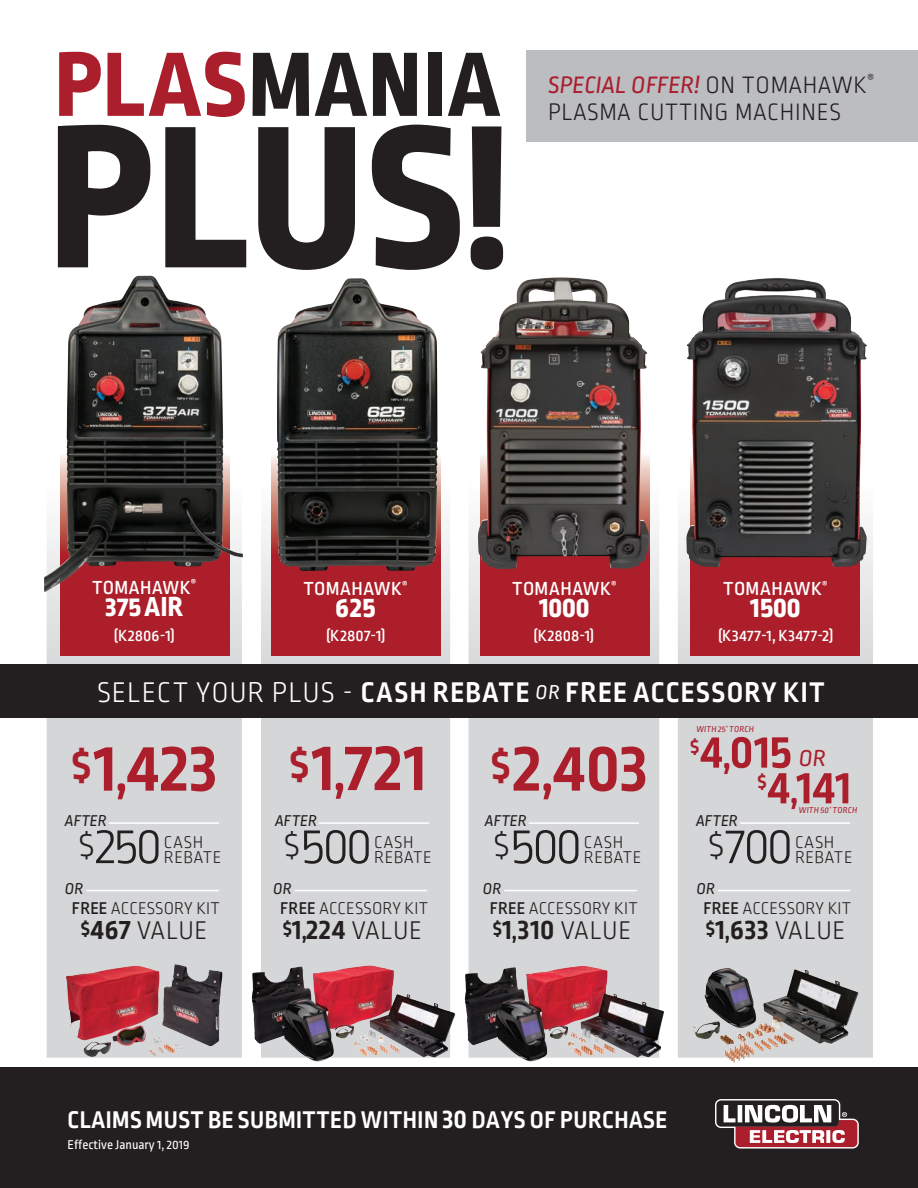
<style>
.page{position:relative;width:918px;height:1188px;background:#fff}
.page>*{position:absolute;margin:0;border:0;box-sizing:border-box;transform-origin:0 0}
.t1{font:800 214.05px "Ropa Sans Pro";color:#231f20}
.t2{font:800 96.3px "Ropa Sans Pro";letter-spacing:.02em;color:#231f20}
.t3{font:700 72px "Ropa Sans Pro";letter-spacing:.015em;color:#ab1e2c}
.t4{font:300 54px "Ropa Sans Pro";letter-spacing:-.05em;color:#231f20}
.t5{font:700 50.25px "Ropa Sans Pro";letter-spacing:.015em;color:#ab1e2c}
.t6{font:700 30px "Ropa Sans Pro";letter-spacing:.045em;color:#fff}
.t7{font:800 30px "Ropa Sans Pro";letter-spacing:-.005em;color:#fff}
.t8{font:800 28.95px "Ropa Sans Pro";letter-spacing:.02em;color:#fff}
.t9{font:300 27px "Ropa Sans Pro";letter-spacing:.02em;color:#231f20}
.t10{font:700 25.5px "Ropa Sans Pro";letter-spacing:.02em;color:#fff}
.t11{font:300 25.05px/26.7px "Ropa Sans Pro";letter-spacing:.03em;color:#231f20}
.t12{font:italic 24.15px "Ropa Sans Pro";color:#ab1e2c}
.t13{font:700 21px "Ropa Sans Pro";color:#ab1e2c}
.t14{font:500 19.95px "Ropa Sans Pro";letter-spacing:.03em;color:#fff}
.t15{font:300 18px "Ropa Sans Pro";letter-spacing:.02em;color:#231f20}
.t16{font:300 18px/15px "Ropa Sans Pro";letter-spacing:.04em;color:#231f20}
.t17{font:500 16.95px "Ropa Sans Pro";letter-spacing:.025em;color:#fff}
.t18{font:500 16.95px "Ropa Sans Pro";letter-spacing:.05em;color:#fff}
.t19{font:italic 16.5px "Ropa Sans Pro";color:#231f20}
.t20{font:13.5px "Ropa Sans Pro";color:#fff}
.t21{font:italic 9px "Ropa Sans Pro";letter-spacing:.015em;color:#ab1e2c}
.s1{color:#ab1e2c}
.s2{font-size:202.65px}
.s3{font-weight:400;font-style:italic;color:#aa1d2d}
.s4{font-weight:300}
.s5{font-weight:400;font-style:italic;font-size:21px}
.s6{font-size:54px}
.s7{font-size:37.65px}
.s8{font-size:36px}
.s9{font-weight:500}
.s10{font-weight:700;font-size:30px}
.s11{font-weight:700;font-size:24px}
.s12{font-size:28.5px}
</style>
<div class="page">
<div style="left:678px;top:525px;width:195px;height:533px;background:#d5d6d8"></div>
<svg style="left:469px;top:525px;width:190px;height:533px;background:#cecacc"></svg>
<svg style="left:261px;top:473px;width:189px;height:585px;background:#cdc8ca"></svg>
<div style="left:47px;top:592px;width:195px;height:466px;background:#d5d6d8"></div>
<div style="left:60px;top:592px;width:169px;height:64px;background:#ac1e29"></div>
<svg style="left:271px;top:456px;width:169px;height:17px"></svg>
<div style="left:271px;top:473px;width:169px;height:183px;background:#ac1e29"></div>
<div style="left:481px;top:473px;width:169px;height:183px;background:#ac1e29"></div>
<div style="left:691px;top:568px;width:169px;height:88px;background:#ac1e29"></div>
<div style="left:527px;top:50px;width:391px;height:91px;background:#bcbdc0"></div>
<div style="left:0;top:1067px;width:918px;height:121px;background:#231f20"></div>
<svg style="left:715px;top:1099px;width:144px;height:50px"></svg>
<div style="left:0;top:664px;width:918px;height:54px;background:#231f20"></div>
<img style="left:66px;top:964px;width:157px;height:82px">
<img style="left:252px;top:966px;width:116px;height:78px">
<img style="left:465px;top:967px;width:110px;height:95px">
<img style="left:705px;top:968px;width:143px;height:76px">
<hr style="left:109px;top:822px;width:110px;height:2px;background:#fff">
<hr style="left:86px;top:890px;width:133px;height:1px;background:#fff">
<hr style="left:295px;top:890px;width:132px;height:1px;background:#fff">
<hr style="left:504px;top:890px;width:133px;height:1px;background:#fff">
<hr style="left:718px;top:890px;width:132px;height:1px;background:#fff">
<hr style="left:319px;top:822px;width:110px;height:2px;background:#fff">
<hr style="left:529px;top:822px;width:110px;height:2px;background:#fff">
<hr style="left:740px;top:822px;width:110px;height:2px;background:#fff">
<img style="left:44px;top:276px;width:199px;height:316px">
<img style="left:277px;top:278px;width:161px;height:293px">
<img style="left:478px;top:277px;width:171px;height:292px">
<img style="left:686px;top:279px;width:181px;height:289px">
<h2 class="t2" style="left:55px;top:28px;width:446px"><span class="s1">PLAS</span>MANIA</h2>
<h1 class="t1" style="left:48px;top:73px;width:461px">PLUS<span class="s2">!</span></h1>
<h3 class="t11" style="left:548px;top:73px;width:328px"><span class="s3">SPECIAL OFFER!</span> ON TOMAHAWK<sup>®<br></sup>PLASMA CUTTING MACHINES</h3>
<p class="t14" style="left:92px;top:576px;width:106px">TOMAHAWK<sup>®</sup></p>
<h3 class="t8" style="left:106px;top:590px;width:79px">375 AIR</h3>
<p class="t17" style="left:114px;top:626px;width:62px">(K2806-1)</p>
<p class="t17" style="left:326px;top:626px;width:61px">(K2807-1)</p>
<p class="t17" style="left:534px;top:626px;width:62px">(K2808-1)</p>
<p class="t18" style="left:718px;top:626px;width:117px">(K3477-1, K3477-2)</p>
<p class="t14" style="left:303px;top:578px;width:106px">TOMAHAWK<sup>®</sup></p>
<h3 class="t7" style="left:336px;top:590px;width:41px">625</h3>
<p class="t14" style="left:512px;top:578px;width:106px">TOMAHAWK<sup>®</sup></p>
<h3 class="t7" style="left:539px;top:590px;width:52px">1000</h3>
<p class="t14" style="left:723px;top:578px;width:106px">TOMAHAWK<sup>®</sup></p>
<h3 class="t7" style="left:750px;top:590px;width:52px">1500</h3>
<h3 class="t6" style="left:97px;top:675px;width:729px"><span class="s4">SELECT YOUR PLUS -</span> CASH REBATE <span class="s5">OR</span> FREE ACCESSORY KIT</h3>
<p class="t21" style="left:696px;top:724px;width:59px">WITH 25’ TORCH</p>
<h3 class="t3" style="left:71px;top:726px;width:578px"><sup>$</sup>1<span class="s6">,</span>423 <sup>$</sup>1<span class="s6">,</span>721 <sup>$</sup>2<span class="s6">,</span>403</h3>
<p class="t13" style="left:690px;top:734px;width:11px">$</p>
<h3 class="t5" style="left:701px;top:723px;width:93px">4<span class="s7">,</span>015</h3>
<h3 class="t4" style="left:78px;top:817px;width:85px"><span class="s8">$</span>250</h3>
<h3 class="t4" style="left:284px;top:817px;width:90px"><span class="s8">$</span>500</h3>
<h3 class="t4" style="left:494px;top:817px;width:90px"><span class="s8">$</span>500</h3>
<h3 class="t4" style="left:708px;top:817px;width:87px"><span class="s8">$</span>700</h3>
<h3 class="t12" style="left:799px;top:745px;width:28px">OR</h3>
<p class="t13" style="left:757px;top:770px;width:11px">$</p>
<h3 class="t5" style="left:768px;top:759px;width:85px">4<span class="s7">,</span>141</h3>
<p class="t21" style="left:799px;top:805px;width:60px">WITH 50’ TORCH</p>
<p class="t19" style="left:65px;top:812px;width:43px">AFTER</p>
<p class="t19" style="left:275px;top:812px;width:43px">AFTER</p>
<p class="t19" style="left:485px;top:812px;width:43px">AFTER</p>
<p class="t19" style="left:696px;top:812px;width:43px">AFTER</p>
<p class="t16" style="left:164px;top:836px;width:59px">CASH<br>REBATE</p>
<p class="t15" style="left:72px;top:899px;width:149px"><span class="s9">FREE</span> ACCESSORY KIT</p>
<p class="t15" style="left:280px;top:899px;width:149px"><span class="s9">FREE</span> ACCESSORY KIT</p>
<p class="t15" style="left:490px;top:899px;width:149px"><span class="s9">FREE</span> ACCESSORY KIT</p>
<p class="t15" style="left:703px;top:899px;width:149px"><span class="s9">FREE</span> ACCESSORY KIT</p>
<p class="t16" style="left:374px;top:836px;width:59px">CASH<br>REBATE</p>
<p class="t16" style="left:584px;top:836px;width:59px">CASH<br>REBATE</p>
<p class="t16" style="left:795px;top:836px;width:59px">CASH<br>REBATE</p>
<p class="t19" style="left:65px;top:879px;width:20px">OR</p>
<p class="t19" style="left:273px;top:879px;width:20px">OR</p>
<p class="t19" style="left:483px;top:879px;width:20px">OR</p>
<p class="t19" style="left:696px;top:879px;width:20px">OR</p>
<h3 class="t9" style="left:81px;top:916px;width:128px"><sup>$</sup><span class="s10">467</span> VALUE</h3>
<h3 class="t9" style="left:283px;top:916px;width:141px"><sup>$</sup><span class="s10">1</span><span class="s11">,</span><span class="s10">224</span> VALUE</h3>
<h3 class="t9" style="left:493px;top:916px;width:140px"><sup>$</sup><span class="s10">1</span><span class="s11">,</span><span class="s10">310</span> VALUE</h3>
<h3 class="t9" style="left:706px;top:916px;width:141px"><sup>$</sup><span class="s10">1</span><span class="s11">,</span><span class="s10">633</span> VALUE</h3>
<h3 class="t10" style="left:68px;top:1105px;width:601px">CLAIMS MUST BE SUBMITTED WITHIN <span class="s12">30</span> DAYS OF PURCHASE</h3>
<p class="t20" style="left:68px;top:1137px;width:124px">Effective January 1, 2019</p>
</div>
